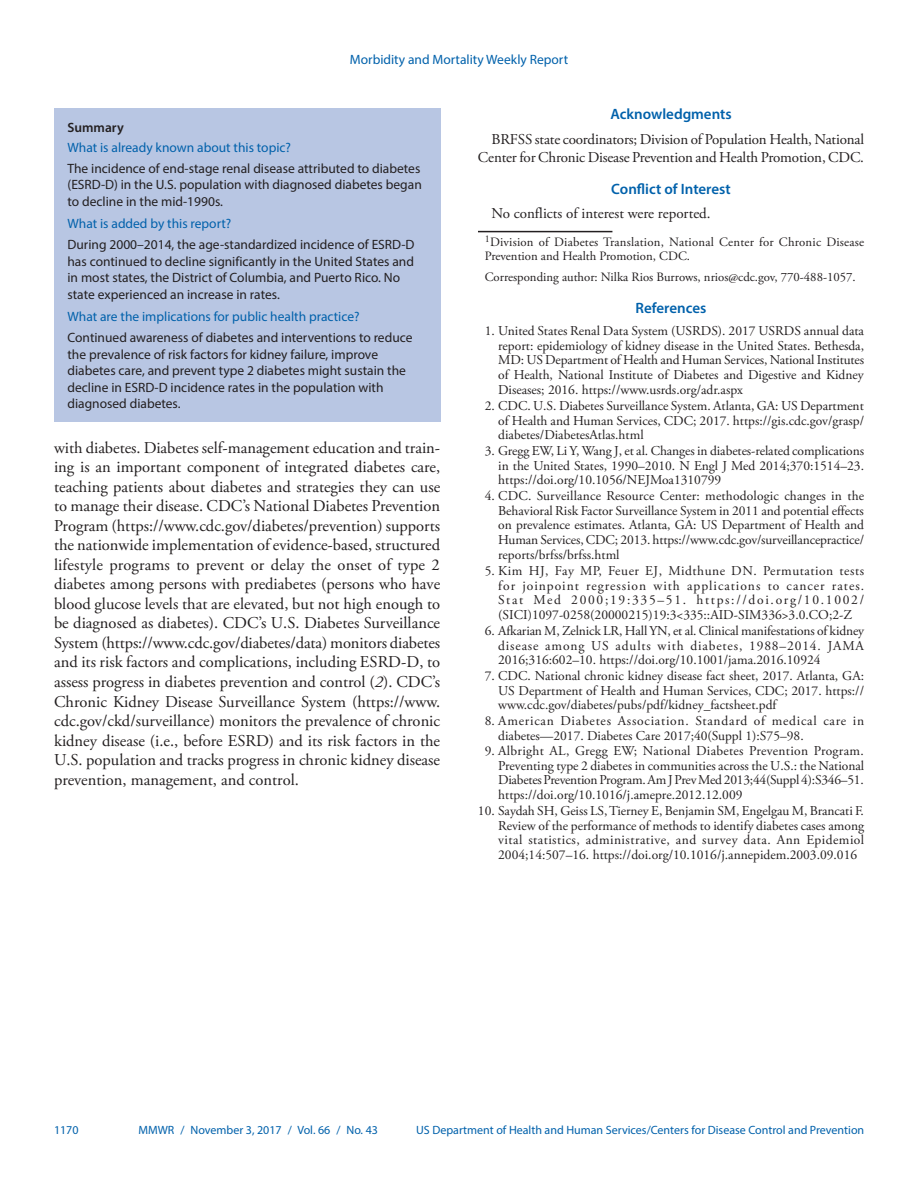
<style>
.page{position:relative;width:918px;height:1188px;background:#fff}
.page>*{position:absolute;margin:0;border:0;box-sizing:border-box;transform-origin:0 0}
.Paragraph{font:16.5px/19.5px "Adobe Garamond Pro";color:#231f20;text-align:justify}
.Acknowledgment{font:15px/18px "Adobe Garamond Pro";letter-spacing:-.01em;color:#231f20;text-align:right}
.Conflict_of_Interest{font:15px "Adobe Garamond Pro";color:#231f20}
.Conflict_of_Interest-2{font:600 15px "Myriad Pro";color:#0161ab}
.Acknowledgment_Head{font:600 15px "Myriad Pro";color:#0161ab}
.Ref_Title{font:600 15px "Myriad Pro";color:#0161ab}
.Reference_10{font:13.5px/15px "Adobe Garamond Pro";color:#231f20;text-align:justify}
.Summary_Box_Text{font:13.5px/16.5px "Myriad Pro";color:#231f20}
.Summary_Box_Heading{font:13.5px "Myriad Pro";color:#0161ab}
.Reference_10-2{font:13.5px/15px "Adobe Garamond Pro";letter-spacing:.055em;color:#231f20}
.Figure_Title{font:600 13.5px "Myriad Pro";color:#231f20}
.Author_Affiliations{font:12.75px/14.2px "Adobe Garamond Pro";letter-spacing:.015em;color:#231f20}
.Corresponding_Author{font:12.75px "Adobe Garamond Pro";color:#231f20}
.t1{font:12px "Myriad Pro";color:#0161ab}
.s1{font-style:italic}
</style>
<div class="page">
<div style="left:54px;top:108px;width:386px;height:314px;background:#b8c6e3"></div>
<hr style="left:478px;top:231px;width:134px;height:1px;background:#231f20">
<p class="Summary_Box_Heading" style="left:350px;top:51px;width:220px">Morbidity and Mortality Weekly Report</p>
<p class="Figure_Title" style="left:68px;top:119px;width:58px">Summary</p>
<h1 class="Summary_Box_Heading" style="left:68px;top:139px;width:225px">What is already known about this topic?</h1>
<p class="Summary_Box_Text" style="left:68px;top:160px;width:356px;text-align:justify">The incidence of end-stage renal disease attributed to diabetes (ESRD-D) in the U.S. population with diagnosed diabetes began to decline in the mid-1990s.</p>
<h1 class="Summary_Box_Heading" style="left:68px;top:216px;width:165px">What is added by this report?</h1>
<p class="Summary_Box_Text" style="left:68px;top:236px;width:349px">During 2000–2014, the age-standardized incidence of ESRD-D has continued to decline significantly in the United States and in most states, the District of Columbia, and Puerto Rico. No state experienced an increase in rates.</p>
<h1 class="Summary_Box_Heading" style="left:68px;top:309px;width:294px">What are the implications for public health practice?</h1>
<p class="Summary_Box_Text" style="left:68px;top:329px;width:347px">Continued awareness of diabetes and interventions to reduce the prevalence of risk factors for kidney failure, improve diabetes care, and prevent type 2 diabetes might sustain the decline in ESRD-D incidence rates in the population with diagnosed diabetes.</p>
<p class="Paragraph" style="left:54px;top:439px;width:388px">with diabetes. Diabetes self-management education and train&shy;ing is an important component of integrated diabetes care, teaching patients about diabetes and strategies they can use to manage their disease. CDC’s National Diabetes Prevention Program (https://www.cdc.gov/diabetes/prevention) supports the nationwide implementation of evidence-based, structured lifestyle programs to prevent or delay the onset of type 2 diabetes among persons with prediabetes (persons who have blood glucose levels that are elevated, but not high enough to be diagnosed as diabetes). CDC’s U.S. Diabetes Surveillance System (https://www.cdc.gov/diabetes/data) monitors diabetes and its risk factors and complications, including ESRD-D, to assess progress in diabetes prevention and control (<span class="s1">2</span>). CDC’s Chronic Kidney Disease Surveillance System (https://www. cdc.gov/ckd/surveillance) monitors the prevalence of chronic kidney disease (i.e., before ESRD) and its risk factors in the U.S. population and tracks progress in chronic kidney disease prevention, management, and control.</p>
<h1 class="Acknowledgment_Head" style="left:610px;top:105px;width:123px">Acknowledgments</h1>
<p class="Acknowledgment" style="left:478px;top:131px;width:388px">BRFSS state coordinators; Division of Population Health, National<br>Center for Chronic Disease Prevention and Health Promotion, CDC.</p>
<h1 class="Conflict_of_Interest-2" style="left:611px;top:179px;width:121px">Conflict of Interest</h1>
<h1 class="Conflict_of_Interest" style="left:491px;top:204px;width:221px">No conflicts of interest were reported.</h1>
<p class="Author_Affiliations" style="left:485px;top:235px;width:381px"><sup>1</sup>Division of Diabetes Translation, National Center for Chronic Disease<br>Prevention and Health Promotion, CDC.</p>
<p class="Corresponding_Author" style="left:485px;top:270px;width:373px">Corresponding author: Nilka Rios Burrows, nrios@cdc.gov, 770-488-1057.</p>
<h1 class="Ref_Title" style="left:636px;top:298px;width:72px">References</h1>
<p class="Reference_10" style="left:498px;top:323px;width:367px;text-indent:-14px">1. United States Renal Data System (USRDS). 2017 USRDS annual data report: epidemiology of kidney disease in the United States. Bethesda, MD: US Department of Health and Human Services, National Institutes of Health, National Institute of Diabetes and Digestive and Kidney Diseases; 2016. https://www.usrds.org/adr.aspx</p>
<p class="Reference_10" style="left:498px;top:398px;width:367px;text-indent:-14px">2. CDC. U.S. Diabetes Surveillance System. Atlanta, GA: US Department of Health and Human Services, CDC; 2017. https://gis.cdc.gov/grasp/ diabetes/DiabetesAtlas.html</p>
<p class="Reference_10" style="left:498px;top:443px;width:367px;text-indent:-14px">3. Gregg EW, Li Y, Wang J, et al. Changes in diabetes-related complications in the United States, 1990–2010. N Engl J Med 2014;370:1514–23. https://doi.org/10.1056/NEJMoa1310799</p>
<p class="Reference_10" style="left:498px;top:488px;width:367px;text-indent:-14px">4. CDC. Surveillance Resource Center: methodologic changes in the Behavioral Risk Factor Surveillance System in 2011 and potential effects on prevalence estimates. Atlanta, GA: US Department of Health and Human Services, CDC; 2013. https://www.cdc.gov/surveillancepractice/ reports/brfss/brfss.html</p>
<p class="Reference_10" style="left:498px;top:563px;width:367px;text-indent:-14px">5. Kim HJ, Fay MP, Feuer EJ, Midthune DN. Permutation tests for joinpoint regression with applications to cancer rates.<br>Stat Med 2000;19:335–51. https://doi.org/10.1002/ (SICI)1097-0258(20000215)19:3&lt;335::AID-SIM336&gt;3.0.CO;2-Z</p>
<p class="Reference_10" style="left:498px;top:623px;width:367px;text-indent:-14px">6. Afkarian M, Zelnick LR, Hall YN, et al. Clinical manifestations of kidney disease among US adults with diabetes, 1988–2014. JAMA 2016;316:602–10. https://doi.org/10.1001/jama.2016.10924</p>
<p class="Reference_10" style="left:498px;top:668px;width:367px;text-indent:-14px">7. CDC. National chronic kidney disease fact sheet, 2017. Atlanta, GA:<br>US Department of Health and Human Services, CDC; 2017. https:// www.cdc.gov/diabetes/pubs/pdf/kidney_factsheet.pdf</p>
<p class="Reference_10-2" style="left:498px;top:713px;width:367px;text-indent:-14px">8. American Diabetes Association. Standard of medical care in diabetes—2017. Diabetes Care 2017;40(Suppl 1):S75–98.</p>
<p class="Reference_10" style="left:498px;top:743px;width:368px;text-indent:-14px">9. Albright AL, Gregg EW; National Diabetes Prevention Program.<br>Preventing type 2 diabetes in communities across the U.S.: the National Diabetes Prevention Program. Am J Prev Med 2013;44(Suppl 4):S346–51. https://doi.org/10.1016/j.amepre.2012.12.009</p>
<p class="Reference_10" style="left:498px;top:803px;width:368px;text-indent:-20px">10. Saydah SH, Geiss LS, Tierney E, Benjamin SM, Engelgau M, Brancati F.<br>Review of the performance of methods to identify diabetes cases among vital statistics, administrative, and survey data. Ann Epidemiol 2004;14:507–16. https://doi.org/10.1016/j.annepidem.2003.09.016</p>
<p class="t1" style="left:54px;top:1123px;width:26px">1170</p>
<p class="t1" style="left:139px;top:1123px;width:241px">MMWR / November 3, 2017 / Vol. 66 / No. 43</p>
<p class="t1" style="left:416px;top:1123px;width:450px">US Department of Health and Human Services/Centers for Disease Control and Prevention</p>
</div>
